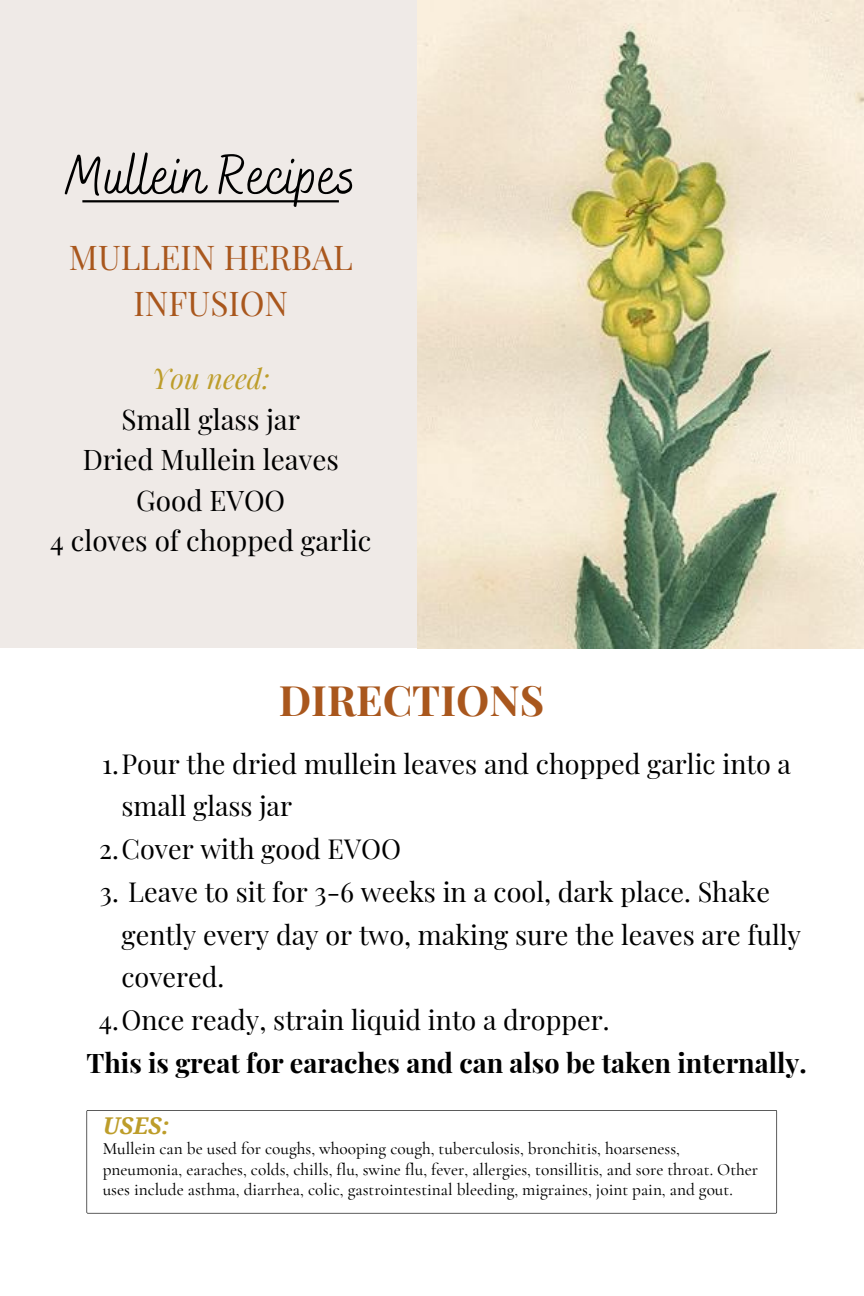
<style>
.page{position:relative;width:864px;height:1296px;background:#fff}
.page>*{position:absolute;margin:0;border:0;box-sizing:border-box;transform-origin:0 0}
.t1{font:55.8px "Bakerie Smooth";color:#000}
.t2{font:700 42px "Playfair Display";color:#a9571d}
.t3{font:33.3px/45.9px "Playfair Display";color:#a9571d;text-align:center}
.t4{font:27.9px/40.5px "Playfair Display";color:#000;text-align:center}
.t5{font:italic 27.9px "Playfair Display";color:#bd9d2a}
.t6{font:27px "Playfair Display";color:#000}
.t7{font:700 27px "Playfair Display";color:#000}
.t8{font:italic 700 23.1px "Droid Serif";color:#bd9d2a}
.t9{font:500 17.4px/20.1px "Cormorant Garamond";color:#000}
</style>
<div class="page">
<img style="left:417px;top:0;width:447px;height:648px">
<svg style="left:86px;top:1110px;width:691px;height:104px"></svg>
<div style="left:0;top:0;width:417px;height:648px;background:#efeae7"></div>
<hr style="left:82px;top:200px;width:257px;height:2px;background:#000">
<h1 class="t1" style="left:65px;top:143px;width:292px">Mullein Recipes</h1>
<h3 class="t3" style="left:69px;top:234px;width:285px">MULLEIN HERBAL<br>INFUSION</h3>
<h3 class="t5" style="left:152px;top:359px;width:119px">You need:</h3>
<h3 class="t4" style="left:50px;top:398px;width:323px">Small glass jar<br>Dried Mullein leaves<br>Good EVOO<br>4 cloves of chopped garlic</h3>
<h2 class="t2" style="left:279px;top:671px;width:267px">DIRECTIONS</h2>
<h3 class="t6" style="left:102px;top:744px;width:690px">1.Pour the dried mullein leaves and chopped garlic into a</h3>
<h3 class="t6" style="left:121px;top:787px;width:172px">small glass jar</h3>
<h3 class="t6" style="left:99px;top:830px;width:303px">2.Cover with good EVOO</h3>
<h3 class="t6" style="left:100px;top:873px;width:672px">3. Leave to sit for 3-6 weeks in a cool, dark place. Shake</h3>
<h3 class="t6" style="left:121px;top:915px;width:681px">gently every day or two, making sure the leaves are fully</h3>
<h3 class="t6" style="left:121px;top:958px;width:104px">covered.</h3>
<h3 class="t6" style="left:99px;top:1001px;width:512px">4.Once ready, strain liquid into a dropper.</h3>
<h3 class="t7" style="left:86px;top:1044px;width:722px">This is great for earaches and can also be taken internally.</h3>
<h3 class="t8" style="left:103px;top:1113px;width:69px">USES:</h3>
<p class="t9" style="left:103px;top:1139px;width:657px">Mullein can be used for coughs, whooping cough, tuberculosis, bronchitis, hoarseness, pneumonia, earaches, colds, chills, flu, swine flu, fever, allergies, tonsillitis, and sore throat. Other uses include asthma, diarrhea, colic, gastrointestinal bleeding, migraines, joint pain, and gout.</p>
</div>
